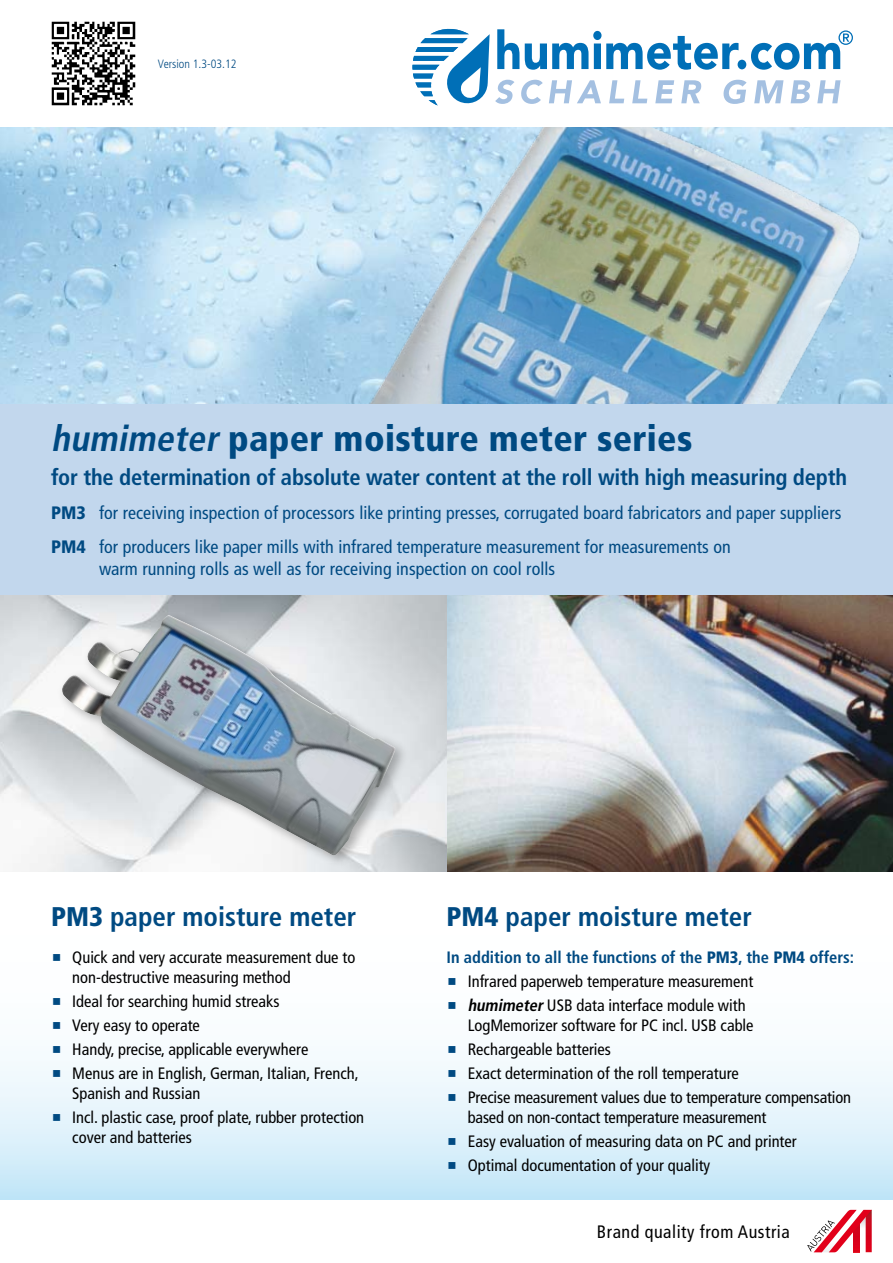
<style>
.page{position:relative;width:893px;height:1263px;background:#fff}
.page>*{position:absolute;margin:0;border:0;box-sizing:border-box;transform-origin:0 0}
.t1{font:900 condensed 36px "Frutiger";letter-spacing:.01em;color:#004a82}
.t2{font:700 condensed 27px "Frutiger";color:#004a82}
.t3{font:700 condensed 22.5px "Frutiger";letter-spacing:-.01em;color:#004a82}
.t4{font:condensed 18px/34.3px "Frutiger";letter-spacing:.005em;color:#004a82}
.t5{font:condensed 18px "Frutiger";letter-spacing:.03em;color:#000}
.t6{font:condensed 16.5px/24px "Frutiger";color:#000}
.t7{font:300 condensed 12px "Frutiger";color:#004a82}
.s1{font-weight:700;font-style:italic}
.s2{font-weight:900}
.s3{font-weight:700;color:#004a82}
.s4{font-weight:900;color:#004a82}
</style>
<div class="page">
<div style="left:0;top:404px;width:893px;height:191px;background:#c2d7ed"></div>
<svg style="left:0;top:1060px;width:893px;height:139px"></svg>
<img style="left:0;top:128px;width:893px;height:276px">
<img style="left:0;top:595px;width:893px;height:277px">
<img style="left:338px;top:128px;width:547px;height:276px">
<svg style="left:412px;top:28px;width:441px;height:78px"></svg>
<svg style="left:51px;top:21px;width:85px;height:85px"></svg>
<img style="left:52px;top:22px;width:83px;height:84px">
<div style="left:55px;top:609px;width:355px;height:261px;background:#000;opacity:.3"></div>
<img style="left:61px;top:615px;width:335px;height:241px">
<svg style="left:807px;top:1210px;width:65px;height:42px"></svg>
<svg style="left:53px;top:1070px;width:7px;height:7px"></svg>
<svg style="left:53px;top:1113px;width:7px;height:7px"></svg>
<svg style="left:449px;top:1070px;width:6px;height:7px"></svg>
<svg style="left:449px;top:1094px;width:6px;height:7px"></svg>
<svg style="left:449px;top:1138px;width:6px;height:7px"></svg>
<svg style="left:449px;top:1162px;width:6px;height:7px"></svg>
<p class="t7" style="left:158px;top:57px;width:80px">Version 1.3-03.12</p>
<h1 class="t1" style="left:51px;top:417px;width:643px"><span class="s1">humimeter</span> paper moisture meter series</h1>
<h3 class="t3" style="left:51px;top:463px;width:797px">for the determination of absolute water content at the roll with high measuring depth</h3>
<p class="t4" style="left:51px;top:496px;width:792px"><span class="s2">PM3</span> for receiving inspection of processors like printing presses, corrugated board fabricators and paper suppliers<br><span class="s2">PM4</span> for producers like paper mills with infrared temperature measurement for measurements on</p>
<p class="t4" style="left:99px;top:552px;width:458px">warm running rolls as well as for receiving inspection on cool rolls</p>
<h2 class="t2" style="left:51px;top:901px;width:307px"><span class="s2">PM3</span> paper moisture meter</h2>
<p class="t6" style="left:72px;top:947px;width:285px;line-height:19.8px">Quick and very accurate measurement due to non-destructive measuring method</p>
<p class="t6" style="left:72px;top:989px;width:288px">Ideal for searching humid streaks<br>Very easy to operate<br>Handy, precise, applicable everywhere<br>Menus are in English, German, Italian, French,</p>
<p class="t6" style="left:72px;top:1081px;width:293px">Spanish and Russian<br>Incl. plastic case, proof plate, rubber protection</p>
<p class="t6" style="left:72px;top:1125px;width:121px">cover and batteries</p>
<h2 class="t2" style="left:446px;top:901px;width:307px"><span class="s2">PM4</span> paper moisture meter</h2>
<p class="t6" style="left:468px;top:945px;width:388px;text-indent:-21px"><span class="s3">In addition to all the functions of the</span> <span class="s4">PM3</span><span class="s3">, the</span> <span class="s4">PM4</span> <span class="s3">offers:<br></span>Infrared paperweb temperature measurement <span class="s1">humimeter</span>USB data interface module with</p>
<p class="t6" style="left:468px;top:1013px;width:385px">LogMemorizer software for PC incl. USB cable<br>Rechargeable batteries<br>Exact determination of the roll temperature<br>Precise measurement values due to temperature compensation</p>
<p class="t6" style="left:468px;top:1105px;width:330px">based on non-contact temperature measurement<br>Easy evaluation of measuring data on PC and printer<br>Optimal documentation of your quality</p>
<p class="t5" style="left:597px;top:1221px;width:194px">Brand quality from Austria</p>
</div>
